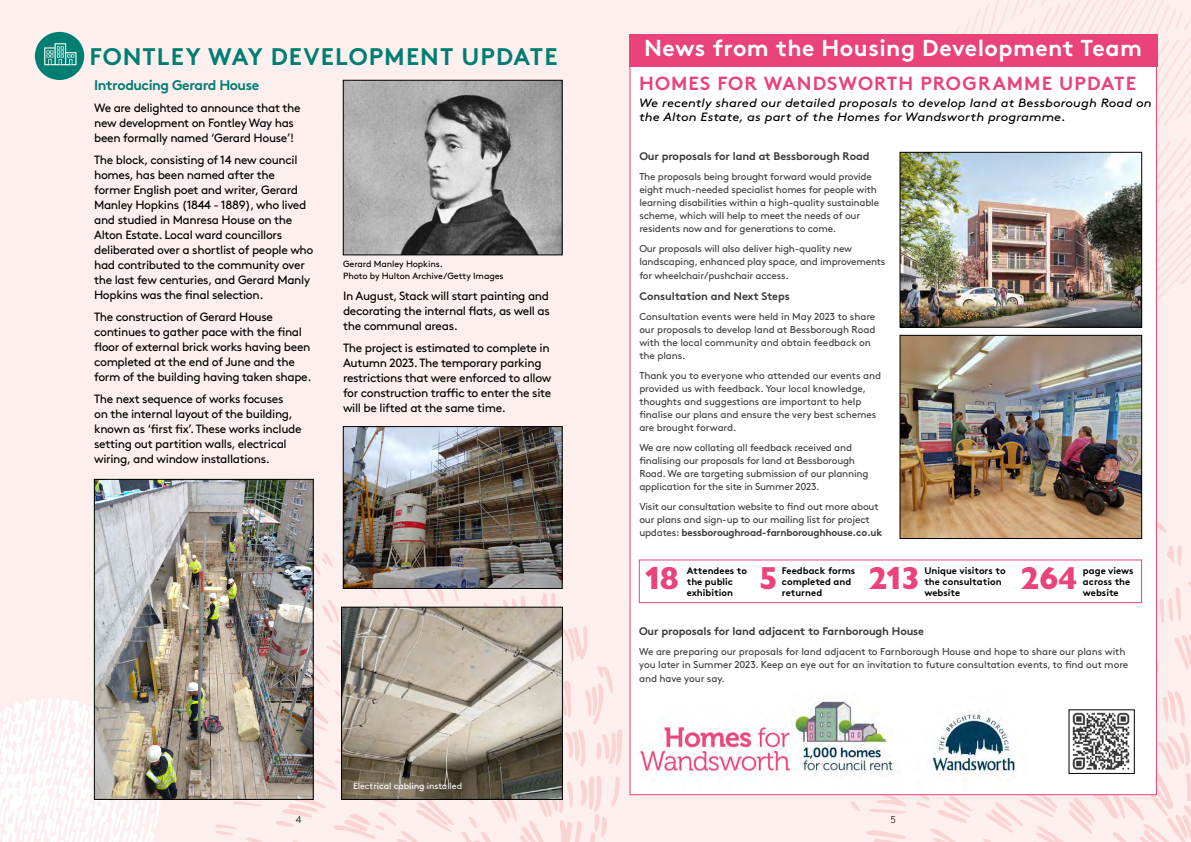
<style>
.page{position:relative;width:1191px;height:842px;background:#fff}
.page>*{position:absolute;margin:0;border:0;box-sizing:border-box;transform-origin:0 0}
.t1{font:800 32px "Gill Sans Nova";letter-spacing:-.08em;color:#e94379}
.t2{font:700 24px "Brown";letter-spacing:.045em;color:#007e72}
.t3{font:700 23px "Brown";letter-spacing:.02em;color:#fff}
.t4{font:700 19px "Brown";letter-spacing:.055em;color:#e94379}
.t5{font:700 14px "Brown";letter-spacing:-.03em;color:#007e72}
.t6{font:12px/15px "Brown";letter-spacing:-.03em;color:#000}
.t7{font:italic 12px/14px "Brown";letter-spacing:.005em;color:#000;scale:1.09 1}
.t8{font:700 11px "Brown";letter-spacing:-.01em;color:#3c3c3b}
.t9{font:10px/13px "Brown";letter-spacing:-.02em;color:#3c3c3b}
.t10{font:300 10px "Brown";color:#000}
.t11{font:700 9.6px/11.3px "Brown";color:#000}
.t12{font:9px/12px "Brown";letter-spacing:-.01em;color:#000}
.t13{font:9px "Brown";letter-spacing:-.01em;color:#fff}
.s1{font-weight:700}
</style>
<div class="page">
<div style="left:0;top:0;width:596px;height:842px;background:#fdefee"></div>
<div style="left:596px;top:0;width:595px;height:842px;background:#fdefee"></div>
<svg style="left:215px;top:525px;width:407px;height:317px"></svg>
<svg style="left:812px;top:522px;width:379px;height:320px"></svg>
<svg style="left:0;top:698px;width:160px;height:144px"></svg>
<svg style="left:956px;top:0;width:235px;height:300px"></svg>
<div style="left:35px;top:32px;width:49px;height:48px;background:#007e72;border-radius:50%"></div>
<svg style="left:44px;top:43px;width:33px;height:22px"></svg>
<img style="left:96px;top:481px;width:215px;height:317px">
<div style="left:94px;top:479px;width:219px;height:321px;border:1px solid #000"></div>
<img style="left:345px;top:428px;width:215px;height:159px">
<div style="left:343px;top:426px;width:219px;height:163px;border:1px solid #000"></div>
<img style="left:345px;top:82px;width:215px;height:171px">
<div style="left:343px;top:80px;width:219px;height:175px;border:1px solid #000"></div>
<img style="left:343px;top:609px;width:217px;height:188px">
<div style="left:341px;top:607px;width:221px;height:192px;border:1px solid #000"></div>
<div style="left:629px;top:34px;width:528px;height:761px;background:#fff;border:1px solid #e94379"></div>
<div style="left:629px;top:34px;width:529px;height:32px;background:#e94379"></div>
<img style="left:902px;top:154px;width:237px;height:171px">
<div style="left:900px;top:152px;width:241px;height:175px;border:1px solid #000"></div>
<img style="left:902px;top:337px;width:237px;height:200px">
<div style="left:900px;top:335px;width:241px;height:204px;border:1px solid #000"></div>
<img style="left:639px;top:701px;width:377px;height:76px">
<img style="left:1072px;top:712px;width:58px;height:58px">
<div style="left:639px;top:560px;width:502px;height:43px;background:#fff;border:1px solid #e94379"></div>
<h2 class="t2" style="left:89px;top:37px;width:469px">FONTLEY WAY DEVELOPMENT UPDATE</h2>
<h3 class="t5" style="left:94px;top:74px;width:167px">Introducing Gerard House</h3>
<p class="t6" style="left:94px;top:99px;width:208px">We are delighted to announce that the new development on Fontley Way has been formally named ‘Gerard House’!</p>
<p class="t6" style="left:94px;top:151px;width:221px">The block, consisting of 14 new council homes, has been named after the former English poet and writer, Gerard Manley Hopkins (1844 - 1889), who lived and studied in Manresa House on the Alton Estate. Local ward councillors deliberated over a shortlist of people who had contributed to the community over the last few centuries, and Gerard Manly Hopkins was the final selection.</p>
<p class="t6" style="left:94px;top:308px;width:219px">The construction of Gerard House continues to gather pace with the final floor of external brick works having been completed at the end of June and the form of the building having taken shape.</p>
<p class="t6" style="left:94px;top:390px;width:209px">The next sequence of works focuses<br>on the internal layout of the building, known as ‘first fix’. These works include setting out partition walls, electrical wiring, and window installations.</p>
<p class="t12" style="left:343px;top:257px;width:162px">Gerard Manley Hopkins.<br>Photo by Hulton Archive/Getty Images</p>
<p class="t6" style="left:343px;top:287px;width:208px;text-align:justify">In August, Stack will start painting and decorating the internal flats, as well as the communal areas.</p>
<p class="t6" style="left:343px;top:339px;width:210px">The project is estimated to complete in Autumn 2023. The temporary parking restrictions that were enforced to allow for construction traffic to enter the site will be lifted at the same time.</p>
<p class="t13" style="left:353px;top:779px;width:111px">Electrical cabling installed</p>
<h3 class="t3" style="left:644px;top:30px;width:499px">News from the Housing Development Team</h3>
<h3 class="t4" style="left:639px;top:68px;width:498px">HOMES FOR WANDSWORTH PROGRAMME UPDATE</h3>
<p class="t7" style="left:639px;top:95px;width:472px">We recently shared our detailed proposals to develop land at Bessborough Road on the Alton Estate, as part of the Homes for Wandsworth programme.</p>
<p class="t8" style="left:639px;top:147px;width:232px">Our proposals for land at Bessborough Road</p>
<p class="t9" style="left:639px;top:169px;width:241px">The proposals being brought forward would provide eight much-needed specialist homes for people with learning disabilities within a high-quality sustainable scheme, which will help to meet the needs of our residents now and for generations to come.</p>
<p class="t9" style="left:639px;top:241px;width:248px">Our proposals will also deliver high-quality new landscaping, enhanced play space, and improvements</p>
<p class="t9" style="left:639px;top:268px;width:151px">for wheelchair/pushchair access.</p>
<p class="t8" style="left:639px;top:287px;width:152px">Consultation and Next Steps</p>
<p class="t9" style="left:639px;top:309px;width:238px">Consultation events were held in May 2023 to share our proposals to develop land at Bessborough Road with the local community and obtain feedback on the plans.</p>
<p class="t9" style="left:639px;top:368px;width:243px">Thank you to everyone who attended our events and provided us with feedback. Your local knowledge, thoughts and suggestions are important to help finalise our plans and ensure the very best schemes are brought forward.</p>
<p class="t9" style="left:639px;top:440px;width:231px">We are now collating all feedback received and finalising our proposals for land at Bessborough Road. We are targeting submission of our planning application for the site in Summer 2023.</p>
<p class="t9" style="left:639px;top:499px;width:245px">Visit our consultation website to find out more about our plans and sign-up to our mailing list for project updates: <span class="s1">bessboroughroad-farnboroughhouse.co.uk</span></p>
<p class="t11" style="left:687px;top:564px;width:62px">Attendees to the public exhibition</p>
<p class="t11" style="left:782px;top:564px;width:75px">Feedback forms completed and returned</p>
<p class="t11" style="left:924px;top:564px;width:83px">Unique visitors to the consultation website</p>
<p class="t11" style="left:1083px;top:564px;width:52px">page views across the website</p>
<p class="t8" style="left:639px;top:623px;width:286px">Our proposals for land adjacent to Farnborough House</p>
<p class="t9" style="left:639px;top:644px;width:491px">We are preparing our proposals for land adjacent to Farnborough House and hope to share our plans with you later in Summer 2023. Keep an eye out for an invitation to future consultation events, to find out more</p>
<p class="t9" style="left:639px;top:671px;width:87px">and have your say.</p>
<h1 class="t1" style="left:643px;top:558px;width:37px">18</h1>
<h1 class="t1" style="left:759px;top:558px;width:21px">5</h1>
<h1 class="t1" style="left:868px;top:558px;width:53px">213</h1>
<h1 class="t1" style="left:1020px;top:558px;width:59px">264</h1>
<p class="t10" style="left:296px;top:812px;width:7px">4</p>
<p class="t10" style="left:890px;top:812px;width:7px">5</p>
</div>
